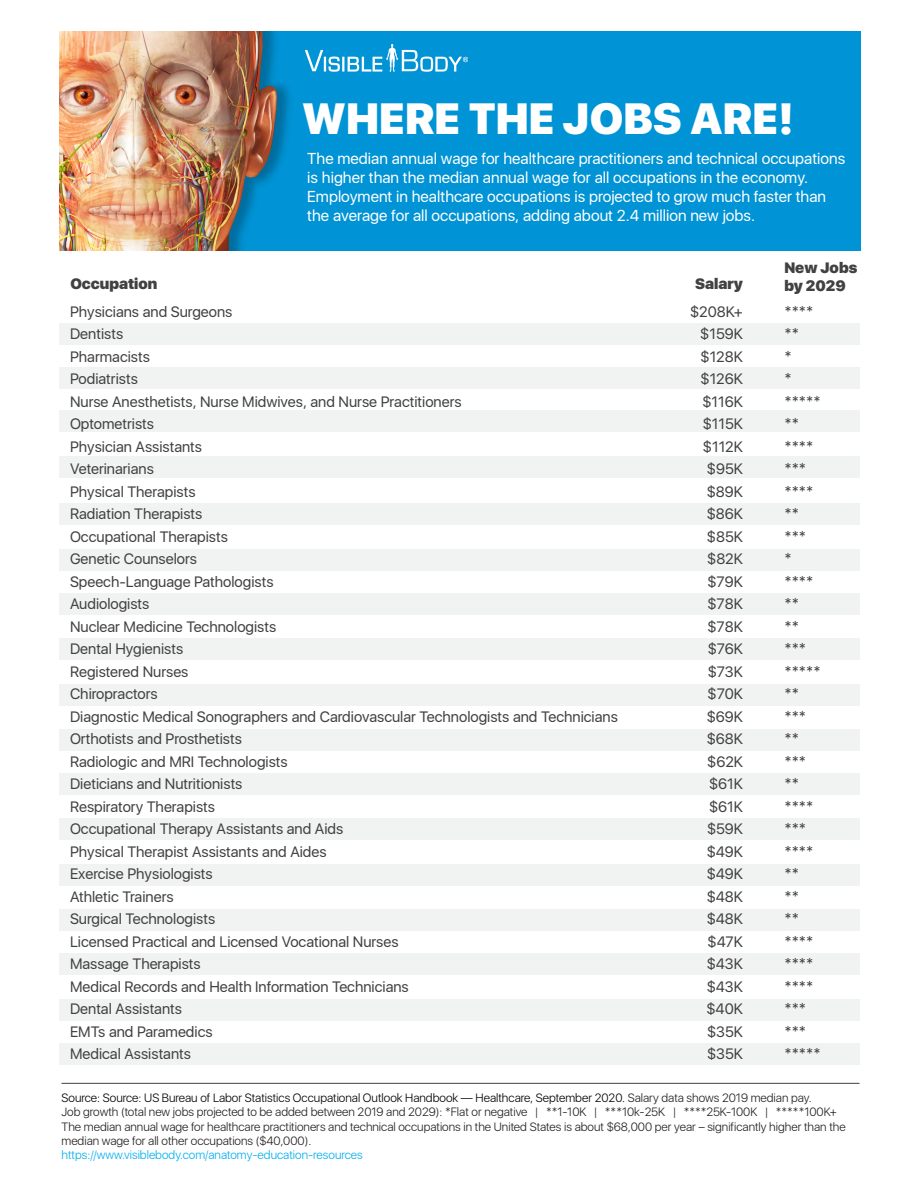
<style>
.page{position:relative;width:918px;height:1188px;background:#fff}
.page>*{position:absolute;margin:0;border:0;box-sizing:border-box;transform-origin:0 0}
.t1{font:900 43.5px "SFUI Display";color:#fff}
.t2{font:15.75px/18.9px "SFUI Display";color:#fff}
.t3{font:15px/22.5px "SFUI Display";color:#414042}
.t4{font:900 15px/18px "SFUI Display";color:#414042}
.t5{font:300 12px/14.4px "SFUI Display";color:#231f20}
.t6{font:300 12px "SFUI Display";color:#00aeef}
.s1{color:#000}
</style>
<div class="page">
<img style="left:59px;top:31px;width:714px;height:220px">
<div style="left:773px;top:31px;width:87px;height:220px;background:#0093d5"></div>
<div style="left:59px;top:323px;width:801px;height:22px;background:#f1f2f2"></div>
<div style="left:59px;top:367px;width:801px;height:22px;background:#f1f2f2"></div>
<div style="left:59px;top:411px;width:801px;height:21px;background:#f1f2f2"></div>
<div style="left:59px;top:457px;width:801px;height:21px;background:#f1f2f2"></div>
<div style="left:59px;top:503px;width:801px;height:21px;background:#f1f2f2"></div>
<div style="left:59px;top:549px;width:801px;height:22px;background:#f1f2f2"></div>
<div style="left:59px;top:594px;width:801px;height:21px;background:#f1f2f2"></div>
<div style="left:59px;top:638px;width:801px;height:22px;background:#f1f2f2"></div>
<div style="left:59px;top:684px;width:801px;height:22px;background:#f1f2f2"></div>
<div style="left:59px;top:729px;width:801px;height:22px;background:#f1f2f2"></div>
<div style="left:59px;top:774px;width:801px;height:21px;background:#f1f2f2"></div>
<div style="left:59px;top:818px;width:801px;height:22px;background:#f1f2f2"></div>
<div style="left:59px;top:864px;width:801px;height:22px;background:#f1f2f2"></div>
<div style="left:59px;top:909px;width:801px;height:21px;background:#f1f2f2"></div>
<div style="left:59px;top:953px;width:801px;height:21px;background:#f1f2f2"></div>
<div style="left:59px;top:999px;width:801px;height:21px;background:#f1f2f2"></div>
<div style="left:59px;top:1043px;width:801px;height:22px;background:#f1f2f2"></div>
<hr style="left:62px;top:1083px;width:798px;height:1px;background:#414042">
<img style="left:304px;top:43px;width:164px;height:32px">
<h1 class="t1" style="left:302px;top:94px;width:493px">WHERE THE JOBS ARE!</h1>
<p class="t2" style="left:307px;top:149px;width:540px">The median annual wage for healthcare practitioners and technical occupations is higher than the median annual wage for all occupations in the economy.<br>Employment in healthcare occupations is projected to grow much faster than the average for all occupations, adding about 2.4 million new jobs.</p>
<p class="t4" style="left:70px;top:275px;width:88px">Occupation</p>
<p class="t4" style="left:695px;top:275px;width:49px">Salary</p>
<p class="t4" style="left:784px;top:259px;width:74px">New Jobs by 2029</p>
<p class="t3" style="left:70px;top:300px;width:549px">Physicians and Surgeons<br>Dentists<br>Pharmacists<br>Podiatrists<br>Nurse Anesthetists, Nurse Midwives, and Nurse Practitioners<br>Optometrists<br>Physician Assistants<br>Veterinarians<br>Physical Therapists<br>Radiation Therapists<br>Occupational Therapists<br>Genetic Counselors<br>Speech-Language Pathologists<br>Audiologists<br>Nuclear Medicine Technologists<br>Dental Hygienists<br>Registered Nurses<br>Chiropractors<br>Diagnostic Medical Sonographers and Cardiovascular Technologists and Technicians<br>Orthotists and Prosthetists<br>Radiologic and MRI Technologists<br>Dieticians and Nutritionists<br>Respiratory Therapists<br>Occupational Therapy Assistants and Aids<br>Physical Therapist Assistants and Aides<br>Exercise Physiologists<br>Athletic Trainers<br>Surgical Technologists<br>Licensed Practical and Licensed Vocational Nurses<br>Massage Therapists<br>Medical Records and Health Information Technicians<br>Dental Assistants<br>EMTs and Paramedics<br>Medical Assistants</p>
<p class="t3" style="left:690px;top:300px;width:54px;text-align:right">$208K+ $159K $128K $126K $116K $115K $112K $95K $89K $86K $85K $82K $79K $78K $78K $76K $73K $70K $69K $68K $62K $61K $61K $59K $49K $49K $48K $48K $47K $43K $43K $40K $35K $35K</p>
<p class="t3" style="left:785px;top:300px;width:38px">**** **<br>*<br>* ***** ** **** *** **** ** ***<br>* **** **<br>** *** ***** ** *** ** *** ** **** *** **** **<br>**<br>** **** **** **** *** *** *****</p>
<p class="t5" style="left:62px;top:1091px;width:786px"><span class="s1">Source: Source: US Bureau of Labor Statistics Occupational Outlook Handbook — Healthcare, September 2020.</span> Salary data shows 2019 median pay.<br>Job growth (total new jobs projected to be added between 2019 and 2029): *Flat or negative | **1-10K | ***10k-25K | ****25K-100K | *****100K+ The median annual wage for healthcare practitioners and technical occupations in the United States is about $68,000 per year – significantly higher than the median wage for all other occupations ($40,000).</p>
<p class="t6" style="left:62px;top:1147px;width:303px">https://www.visiblebody.com/anatomy-education-resources</p>
</div>
